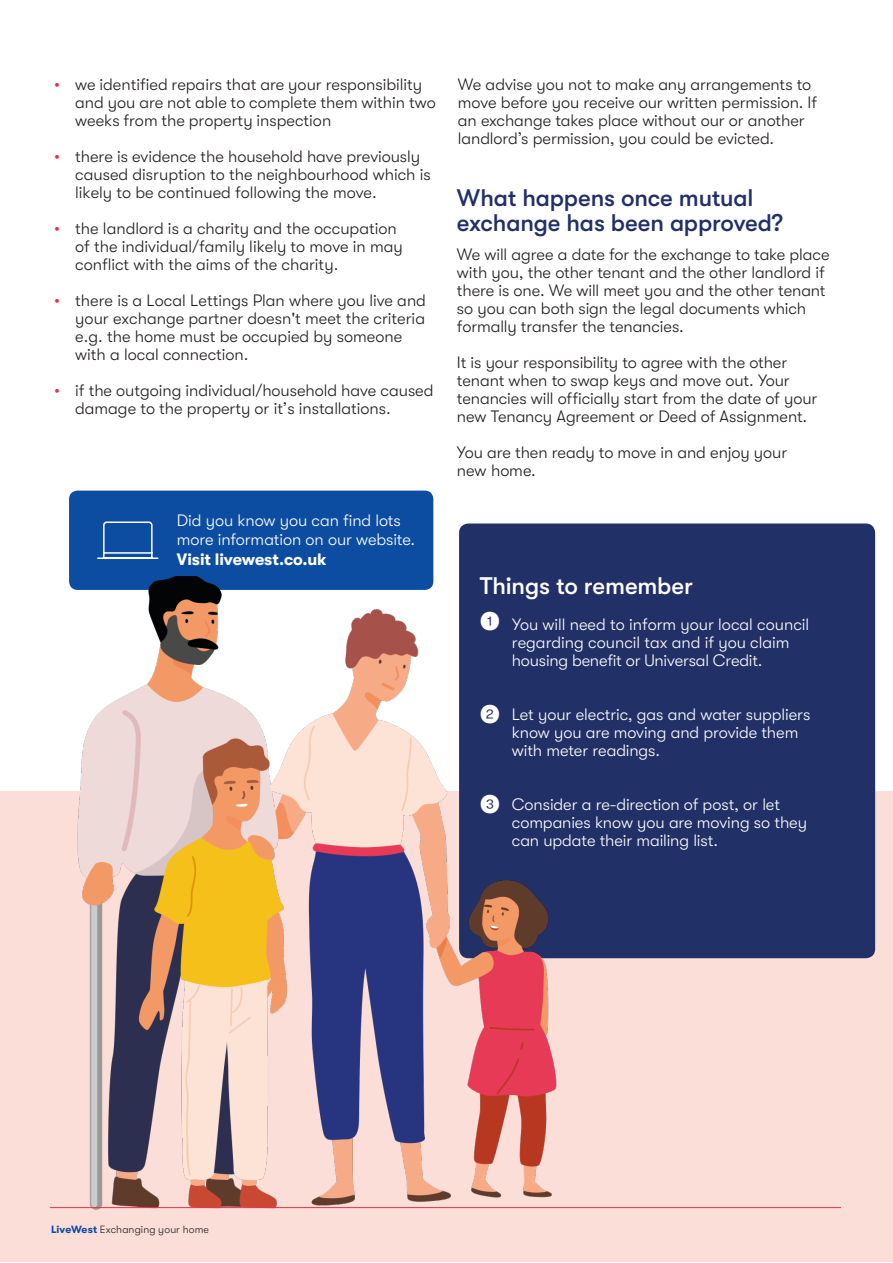
<style>
.page{position:relative;width:893px;height:1263px;background:#fff}
.page>*{position:absolute;margin:0;border:0;box-sizing:border-box;transform-origin:0 0}
.Contents_List{font:500 24px/25.5px "GT Walsheim";letter-spacing:-.005em;color:#213066}
.Contents_List-2{font:500 24px "GT Walsheim";letter-spacing:-.005em;color:#fff}
.Contents_List-3{font:300 16.5px/18px "GT Walsheim";letter-spacing:-.005em;color:#231f20}
.Contents_List-4{font:300 16.5px/18px "GT Walsheim";letter-spacing:-.005em;color:#fff}
.Contents_List-5{font:300 10.5px "GT Walsheim";letter-spacing:.015em;color:#231f20}
.s1{color:#ee2d50}
.s2{font-weight:700}
.s3{font-size:25.5px}
.s4{font-weight:700;color:#0d4da1}
</style>
<div class="page">
<div style="left:0;top:791px;width:893px;height:470px;background:#faded7"></div>
<div style="left:69px;top:491px;width:364px;height:99px;background:#0d4da1;border-radius:9px"></div>
<svg style="left:97px;top:521px;width:62px;height:38px"></svg>
<div style="left:459px;top:523px;width:416px;height:435px;background:#213066;border-radius:9px"></div>
<img style="left:50px;top:576px;width:530px;height:634px">
<hr style="left:50px;top:1207px;width:791px;height:1px;background:#ee2d50">
<p class="Contents_List-3" style="left:75px;top:75px;width:362px;text-indent:-21px"><span class="s1">•</span> we identified repairs that are your responsibility and you are not able to complete them within two weeks from the property inspection</p>
<p class="Contents_List-3" style="left:75px;top:147px;width:357px;text-indent:-21px"><span class="s1">•</span> there is evidence the household have previously caused disruption to the neighbourhood which is likely to be continued following the move.</p>
<p class="Contents_List-3" style="left:75px;top:219px;width:329px;text-indent:-21px"><span class="s1">•</span> the landlord is a charity and the occupation of the individual/family likely to move in may conflict with the aims of the charity.</p>
<p class="Contents_List-3" style="left:75px;top:291px;width:352px;text-indent:-21px"><span class="s1">•</span> there is a Local Lettings Plan where you live and your exchange partner doesn't meet the criteria e.g. the home must be occupied by someone with a local connection.</p>
<p class="Contents_List-3" style="left:75px;top:381px;width:360px;text-indent:-21px"><span class="s1">•</span> if the outgoing individual/household have caused damage to the property or it’s installations.</p>
<p class="Contents_List-4" style="left:177px;top:510px;width:240px;line-height:19.8px">Did you know you can find lots more information on our website.<br><span class="s2">Visit livewest.co.uk</span></p>
<p class="Contents_List-3" style="left:458px;top:76px;width:360px">We advise you not to make any arrangements to move before you receive our written permission. If an exchange takes place without our or another landlord’s permission, you could be evicted.</p>
<p class="Contents_List" style="left:457px;top:185px;width:328px">What happens once mutual exchange has been approved?</p>
<p class="Contents_List-3" style="left:457px;top:245px;width:374px">We will agree a date for the exchange to take place with you, the other tenant and the other landlord if there is one. We will meet you and the other tenant so you can both sign the legal documents which formally transfer the tenancies.</p>
<p class="Contents_List-3" style="left:457px;top:353px;width:362px">It is your responsibility to agree with the other tenant when to swap keys and move out. Your tenancies will officially start from the date of your new Tenancy Agreement or Deed of Assignment.</p>
<p class="Contents_List-3" style="left:457px;top:443px;width:332px">You are then ready to move in and enjoy your new home.</p>
<p class="Contents_List-2" style="left:480px;top:572px;width:214px">Things to remember</p>
<p class="Contents_List-4" style="left:512px;top:615px;width:299px;text-indent:-32px"><span class="s3">❶</span> You will need to inform your local council regarding council tax and if you claim housing benefit or Universal Credit.</p>
<p class="Contents_List-4" style="left:512px;top:705px;width:300px;text-indent:-32px"><span class="s3">❷</span> Let your electric, gas and water suppliers know you are moving and provide them with meter readings.</p>
<p class="Contents_List-4" style="left:512px;top:795px;width:297px;text-indent:-32px"><span class="s3">❸</span> Consider a re-direction of post, or let companies know you are moving so they can update their mailing list.</p>
<p class="Contents_List-5" style="left:51px;top:1224px;width:159px"><span class="s4">LiveWest</span> Exchanging your home</p>
</div>
